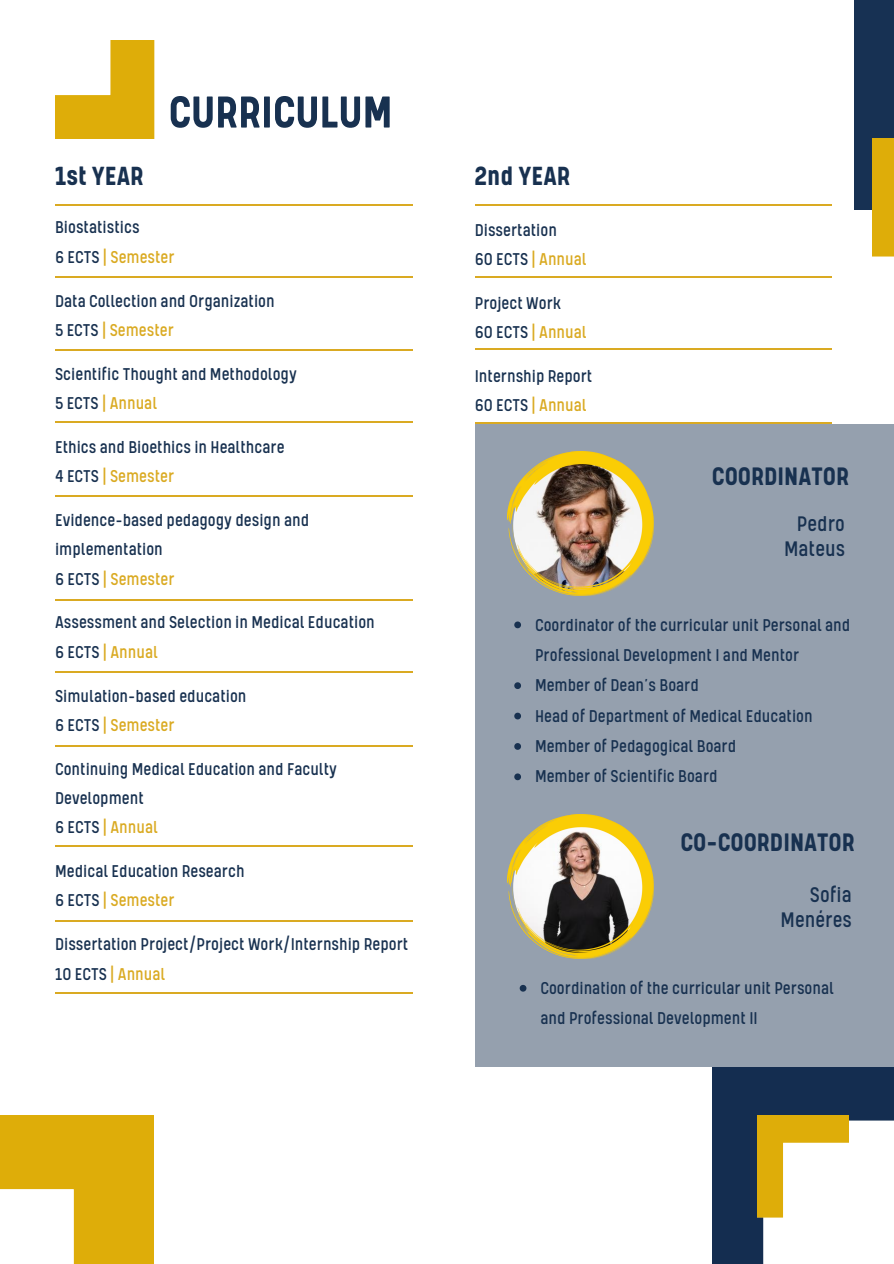
<style>
.page{position:relative;width:894px;height:1264px;background:#fff}
.page>*{position:absolute;margin:0;border:0;box-sizing:border-box;transform-origin:0 0}
.t1{font:700 51px "Kelpt A1";color:#183150}
.t2{font:700 30px "Kelpt A1";color:#183150}
.t3{font:700 28.8px "Kelpt A1";color:#183150}
.t4{font:24px/25.2px "Kelpt A1";color:#183150;text-align:center}
.t5{font:19.5px/30.3px "Kelpt A1";color:#183150}
.t6{font:19.5px "Kelpt A1";color:#daaa22}
.s1{color:#183150}
</style>
<div class="page">
<img style="left:55px;top:40px;width:99px;height:98px">
<img style="left:712px;top:1067px;width:181px;height:196px">
<hr style="left:55px;top:205px;width:357px;height:1px;background:#daaa22">
<hr style="left:55px;top:276px;width:357px;height:2px;background:#daaa22">
<hr style="left:55px;top:349px;width:357px;height:2px;background:#daaa22">
<hr style="left:55px;top:421px;width:357px;height:2px;background:#daaa22">
<hr style="left:55px;top:495px;width:357px;height:2px;background:#daaa22">
<hr style="left:55px;top:599px;width:357px;height:2px;background:#daaa22">
<hr style="left:55px;top:671px;width:357px;height:1px;background:#daaa22">
<hr style="left:55px;top:744px;width:357px;height:2px;background:#daaa22">
<hr style="left:55px;top:845px;width:357px;height:2px;background:#daaa22">
<hr style="left:55px;top:920px;width:357px;height:2px;background:#daaa22">
<hr style="left:55px;top:992px;width:357px;height:1px;background:#daaa22">
<div style="left:474px;top:424px;width:419px;height:642px;background:#95a0ae"></div>
<hr style="left:474px;top:204px;width:357px;height:1px;background:#daaa22">
<hr style="left:474px;top:276px;width:357px;height:2px;background:#daaa22">
<hr style="left:474px;top:349px;width:357px;height:1px;background:#daaa22">
<hr style="left:474px;top:422px;width:357px;height:2px;background:#daaa22">
<img style="left:507px;top:451px;width:146px;height:145px">
<div style="left:854px;top:0;width:39px;height:209px;background:#173153"></div>
<img style="left:0;top:1115px;width:154px;height:148px">
<div style="left:872px;top:138px;width:21px;height:119px;background:#dead09"></div>
<img style="left:757px;top:1114px;width:90px;height:103px">
<img style="left:507px;top:815px;width:146px;height:144px">
<svg style="left:514px;top:621px;width:7px;height:7px"></svg>
<svg style="left:514px;top:682px;width:7px;height:7px"></svg>
<svg style="left:514px;top:712px;width:7px;height:7px"></svg>
<svg style="left:514px;top:743px;width:7px;height:6px"></svg>
<svg style="left:514px;top:773px;width:7px;height:7px"></svg>
<svg style="left:519px;top:985px;width:7px;height:6px"></svg>
<p class="t1" style="left:168px;top:73px;width:225px">CURRICULUM</p>
<p class="t2" style="left:55px;top:153px;width:90px">1st YEAR</p>
<p class="t5" style="left:55px;top:210px;width:86px">Biostatistics</p>
<h1 class="t6" style="left:55px;top:242px;width:121px"><span class="s1">6 ECTS</span> | Semester</h1>
<p class="t5" style="left:55px;top:283px;width:221px">Data Collection and Organization</p>
<h3 class="t6" style="left:55px;top:315px;width:120px"><span class="s1">5 ECTS</span> | Semester</h3>
<p class="t5" style="left:55px;top:356px;width:243px">Scientific Thought and Methodology</p>
<p class="t6" style="left:55px;top:388px;width:103px"><span class="s1">5 ECTS</span> | Annual</p>
<p class="t5" style="left:55px;top:430px;width:231px">Ethics and Bioethics in Healthcare</p>
<p class="t6" style="left:55px;top:461px;width:121px"><span class="s1">4 ECTS</span> | Semester</p>
<p class="t5" style="left:55px;top:503px;width:255px">Evidence-based pedagogy design and</p>
<p class="t5" style="left:55px;top:532px;width:109px">implementation</p>
<p class="t6" style="left:55px;top:564px;width:121px"><span class="s1">6 ECTS</span> | Semester</p>
<p class="t5" style="left:55px;top:605px;width:321px">Assessment and Selection in Medical Education</p>
<p class="t6" style="left:55px;top:637px;width:104px"><span class="s1">6 ECTS</span> | Annual</p>
<p class="t5" style="left:55px;top:678px;width:193px">Simulation-based education</p>
<p class="t6" style="left:55px;top:710px;width:121px"><span class="s1">6 ECTS</span> | Semester</p>
<p class="t5" style="left:55px;top:751px;width:283px">Continuing Medical Education and Faculty</p>
<p class="t5" style="left:55px;top:781px;width:90px">Development</p>
<p class="t6" style="left:55px;top:812px;width:104px"><span class="s1">6 ECTS</span> | Annual</p>
<p class="t5" style="left:55px;top:854px;width:191px">Medical Education Research</p>
<p class="t6" style="left:55px;top:885px;width:121px"><span class="s1">6 ECTS</span> | Semester</p>
<p class="t5" style="left:55px;top:927px;width:355px">Dissertation Project/Project Work/Internship Report</p>
<p class="t6" style="left:55px;top:959px;width:112px"><span class="s1">10 ECTS</span> | Annual</p>
<p class="t2" style="left:474px;top:153px;width:97px">2nd YEAR</p>
<p class="t5" style="left:474px;top:212px;width:84px">Dissertation</p>
<p class="t6" style="left:474px;top:244px;width:113px"><span class="s1">60 ECTS</span> | Annual</p>
<p class="t5" style="left:474px;top:286px;width:88px">Project Work</p>
<p class="t6" style="left:474px;top:317px;width:113px"><span class="s1">60 ECTS</span> | Annual</p>
<p class="t5" style="left:474px;top:359px;width:119px">Internship Report</p>
<p class="t6" style="left:474px;top:390px;width:113px"><span class="s1">60 ECTS</span> | Annual</p>
<p class="t3" style="left:711px;top:454px;width:139px">COORDINATOR</p>
<p class="t4" style="left:784px;top:508px;width:62px">Pedro<br>Mateus</p>
<p class="t5" style="left:535px;top:607px;width:317px">Coordinator of the curricular unit Personal and<br>Professional Development I and Mentor</p>
<p class="t5" style="left:535px;top:668px;width:165px">Member of Dean’s Board</p>
<p class="t5" style="left:535px;top:698px;width:279px">Head of Department of Medical Education</p>
<h3 class="t5" style="left:535px;top:729px;width:203px">Member of Pedagogical Board</h3>
<p class="t5" style="left:535px;top:759px;width:184px">Member of Scientific Board</p>
<p class="t3" style="left:680px;top:819px;width:176px">CO-COORDINATOR</p>
<p class="t4" style="left:780px;top:879px;width:73px;text-align:right">Sofia<br>Menéres</p>
<p class="t5" style="left:540px;top:970px;width:295px">Coordination of the curricular unit Personal and Professional Development II</p>
</div>
